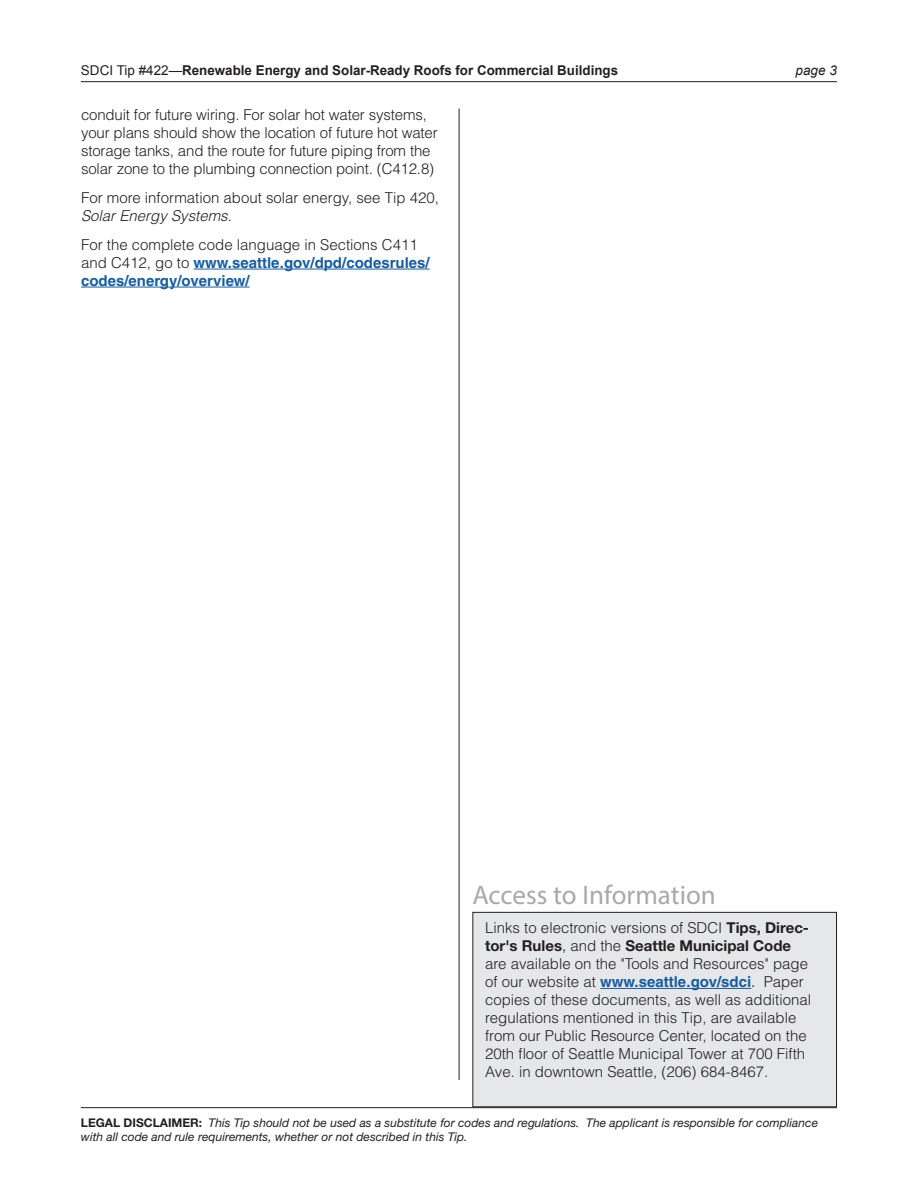
<style>
.page{position:relative;width:918px;height:1188px;background:#fff}
.page>*{position:absolute;margin:0;border:0;box-sizing:border-box;transform-origin:0 0}
.Body_text{font:27px "Myriad Pro";color:#a8a9ad}
.Body_text-2{font:300 15px/18px "Helvetica";color:#231f20}
.Body_text-3{font:700 15px/18px "Helvetica";color:#175d9e}
.t1{font:700 13.5px "Arial";color:#231f20}
.t2{font:italic 13.5px "Arial";color:#231f20}
.t3{font:italic 12px/13.5px "Helvetica Neue";color:#231f20}
.s1{font-weight:400}
.s2{font-style:italic}
.s3{font-weight:300;color:#231f20}
.s4{font-family:"Helvetica Neue";font-weight:700}
.s5{font-family:"Helvetica Neue"}
.s6{font-weight:700;color:#175d9e}
.s7{font-weight:700;font-style:normal}
</style>
<div class="page">
<hr style="left:81px;top:81px;width:756px;height:1px;background:#231f20">
<hr style="left:81px;top:1107px;width:756px;height:1px;background:#231f20">
<hr style="left:459px;top:109px;width:1px;height:971px;background:#231f20">
<hr style="left:194px;top:269px;width:236px;height:1px;background:#175d9e">
<hr style="left:81px;top:287px;width:169px;height:1px;background:#175d9e">
<div style="left:473px;top:912px;width:364px;height:195px;background:#e6e7e9"></div>
<div style="left:473px;top:912px;width:364px;height:195px;border:1px solid #231f20"></div>
<hr style="left:600px;top:988px;width:151px;height:1px;background:#175d9e">
<p class="t1" style="left:81px;top:61px;width:539px"><span class="s1">SDCI Tip #422—</span>Renewable Energy and Solar-Ready Roofs for Commercial Buildings</p>
<p class="t2" style="left:796px;top:61px;width:43px">page 3</p>
<p class="Body_text-2" style="left:81px;top:105px;width:358px">conduit for future wiring. For solar hot water systems, your plans should show the location of future hot water storage tanks, and the route for future piping from the solar zone to the plumbing connection point. (C412.8)</p>
<p class="Body_text-2" style="left:81px;top:188px;width:359px">For more information about solar energy, see Tip 420,<br><span class="s2">Solar Energy Systems</span>.</p>
<p class="Body_text-3" style="left:81px;top:235px;width:350px"><span class="s3">For the complete code language in Sections C411 and C412, go to</span> www.seattle.gov/dpd/codesrules/ codes/energy/overview/</p>
<p class="Body_text" style="left:472px;top:878px;width:245px">Access to Information</p>
<p class="Body_text-2" style="left:485px;top:918px;width:327px">Links to electronic versions of SDCI <span class="s4">Tips, Direc&shy;tor's Rules</span><span class="s5">,</span> and the <span class="s4">Seattle Municipal Code </span>are available on the "Tools and Resources" page of our website at <span class="s6">www.seattle.gov/sdci</span><span class="s5">.</span> Paper copies of these documents, as well as additional regulations mentioned in this Tip, are available from our Public Resource Center, located on the 20th floor of Seattle Municipal Tower at 700 Fifth Ave. in downtown Seattle, (206) 684-8467.</p>
<p class="t3" style="left:81px;top:1116px;width:739px"><span class="s7">LEGAL DISCLAIMER:</span> This Tip should not be used as a substitute for codes and regulations. The applicant is responsible for compliance with all code and rule requirements, whether or not described in this Tip.</p>
</div>
